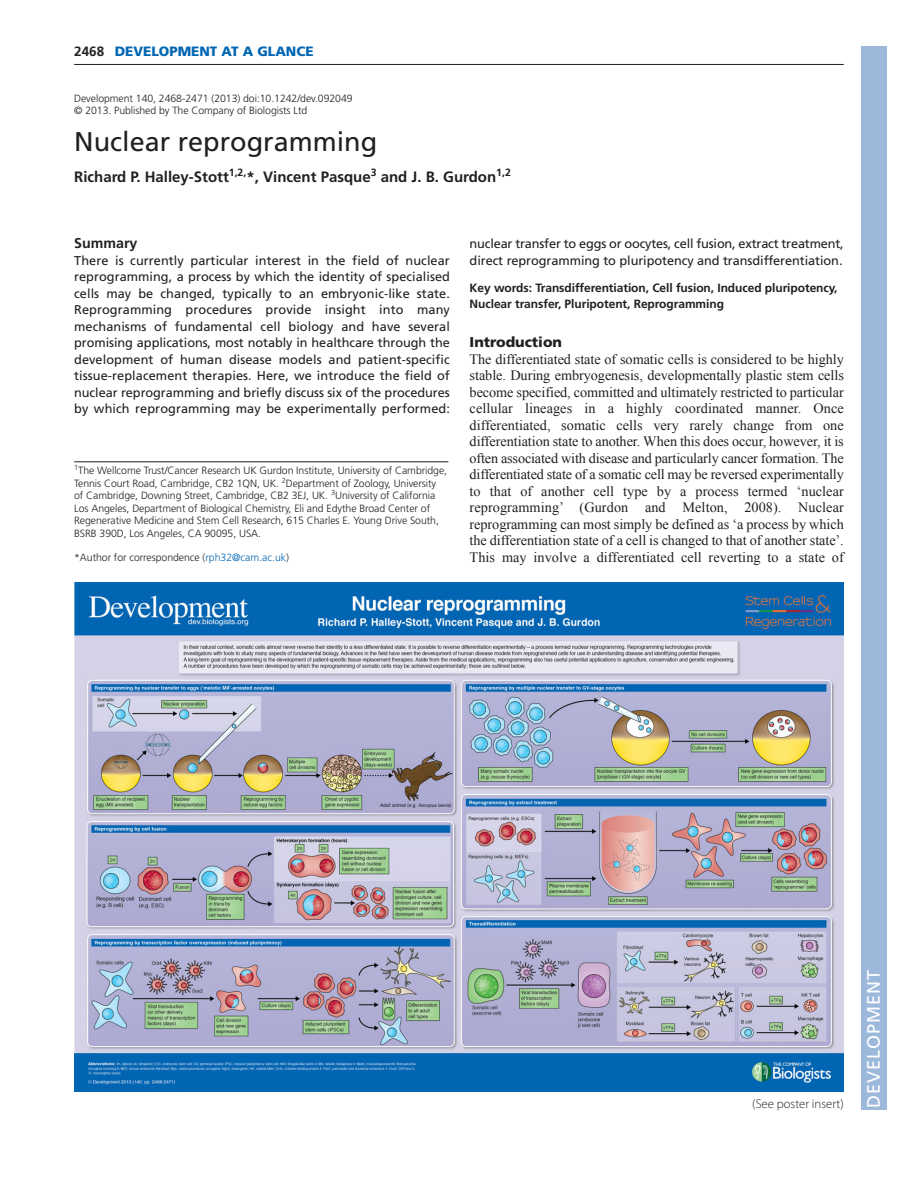
<style>
.page{position:relative;width:918px;height:1188px;background:#fff}
.page>*{position:absolute;margin:0;border:0;box-sizing:border-box;transform-origin:0 0}
.t1{font:27px "Frutiger LT Std";color:#231f20}
.t2{font:18px "Frutiger LT Std";letter-spacing:.055em;color:#fff}
.t3{font:700 15px "Frutiger LT Std";color:#231f20}
.t4{font:14.25px/16.5px "Times New Roman";letter-spacing:.005em;color:#231f20;text-align:justify}
.t5{font:900 14.25px "Frutiger LT Std";color:#231f20}
.t6{font:700 14.25px "Frutiger LT Std";color:#231f20}
.t7{font:900 13.5px "Frutiger LT Std";color:#0166b3}
.t8{font:12.75px/16.5px "Frutiger LT Std";letter-spacing:-.005em;color:#231f20;text-align:justify}
.t9{font:300 12.75px "Myriad Pro";color:#231f20}
.t10{font:700 12px/16.5px "Frutiger LT Std";letter-spacing:-.005em;color:#231f20}
.t11{font:300 10.5px/12.5px "Frutiger";letter-spacing:-.005em;color:#231f20}
.s1{font-weight:700;color:#231f20}
.s2{color:#0166b3}
</style>
<div class="page">
<hr style="left:74px;top:64px;width:770px;height:1px;background:#231f20">
<img style="left:74px;top:583px;width:770px;height:509px">
<hr style="left:74px;top:462px;width:374px;height:1px;background:#231f20">
<div style="left:861px;top:46px;width:25px;height:1064px;background:#9cb9db"></div>
<p class="t7" style="left:74px;top:45px;width:241px"><span class="s1">2468</span> DEVELOPMENT AT A GLANCE</p>
<p class="t11" style="left:74px;top:93px;width:280px;line-height:12px">Development 140, 2468-2471 (2013) doi:10.1242/dev.092049 © 2013. Published by The Company of Biologists Ltd</p>
<h1 class="t1" style="left:74px;top:131px;width:304px">Nuclear reprogramming</h1>
<p class="t3" style="left:74px;top:171px;width:438px">Richard P. Halley-Stott<sup>1,2,</sup>*, Vincent Pasque<sup>3</sup> and J. B. Gurdon<sup>1,2</sup></p>
<p class="t6" style="left:74px;top:238px;width:65px">Summary</p>
<p class="t8" style="left:74px;top:253px;width:377px">There is currently particular interest in the field of nuclear reprogramming, a process by which the identity of specialised cells may be changed, typically to an embryonic-like state.<br>Reprogramming procedures provide insight into many mechanisms of fundamental cell biology and have several promising applications, most notably in healthcare through the development of human disease models and patient-specific tissue-replacement therapies. Here, we introduce the field of nuclear reprogramming and briefly discuss six of the procedures by which reprogramming may be experimentally performed:</p>
<p class="t11" style="left:74px;top:465px;width:374px"><sup>1</sup>The Wellcome Trust/Cancer Research UK Gurdon Institute, University of Cambridge, Tennis Court Road, Cambridge, CB2 1QN, UK. <sup>2</sup>Department of Zoology, University of Cambridge, Downing Street, Cambridge, CB2 3EJ, UK. <sup>3</sup>University of California Los Angeles, Department of Biological Chemistry, Eli and Edythe Broad Center of Regenerative Medicine and Stem Cell Research, 615 Charles E. Young Drive South, BSRB 390D, Los Angeles, CA 90095, USA.</p>
<p class="t11" style="left:74px;top:552px;width:216px">*Author for correspondence (<span class="s2">rph32@cam.ac.uk</span>)</p>
<p class="t8" style="left:470px;top:237px;width:376px">nuclear transfer to eggs or oocytes, cell fusion, extract treatment, direct reprogramming to pluripotency and transdifferentiation.</p>
<p class="t10" style="left:470px;top:280px;width:370px">Key words: Transdifferentiation, Cell fusion, Induced pluripotency,<br>Nuclear transfer, Pluripotent, Reprogramming</p>
<p class="t5" style="left:470px;top:335px;width:94px">Introduction</p>
<p class="t4" style="left:470px;top:351px;width:376px">The differentiated state of somatic cells is considered to be highly stable. During embryogenesis, developmentally plastic stem cells become specified, committed and ultimately restricted to particular cellular lineages in a highly coordinated manner. Once differentiated, somatic cells very rarely change from one differentiation state to another. When this does occur, however, it is often associated with disease and particularly cancer formation. The differentiated state of a somatic cell may be reversed experimentally to that of another cell type by a process termed ‘nuclear reprogramming’ (Gurdon and Melton, 2008). Nuclear reprogramming can most simply be defined as ‘a process by which the differentiation state of a cell is changed to that of another state’.<br>This may involve a differentiated cell reverting to a state of</p>
<p class="t9" style="left:752px;top:1099px;width:93px">(See poster insert)</p>
<p class="t2" style="left:863px;top:1108px;width:140px;rotate:-90deg">DEVELOPMENT</p>
</div>
